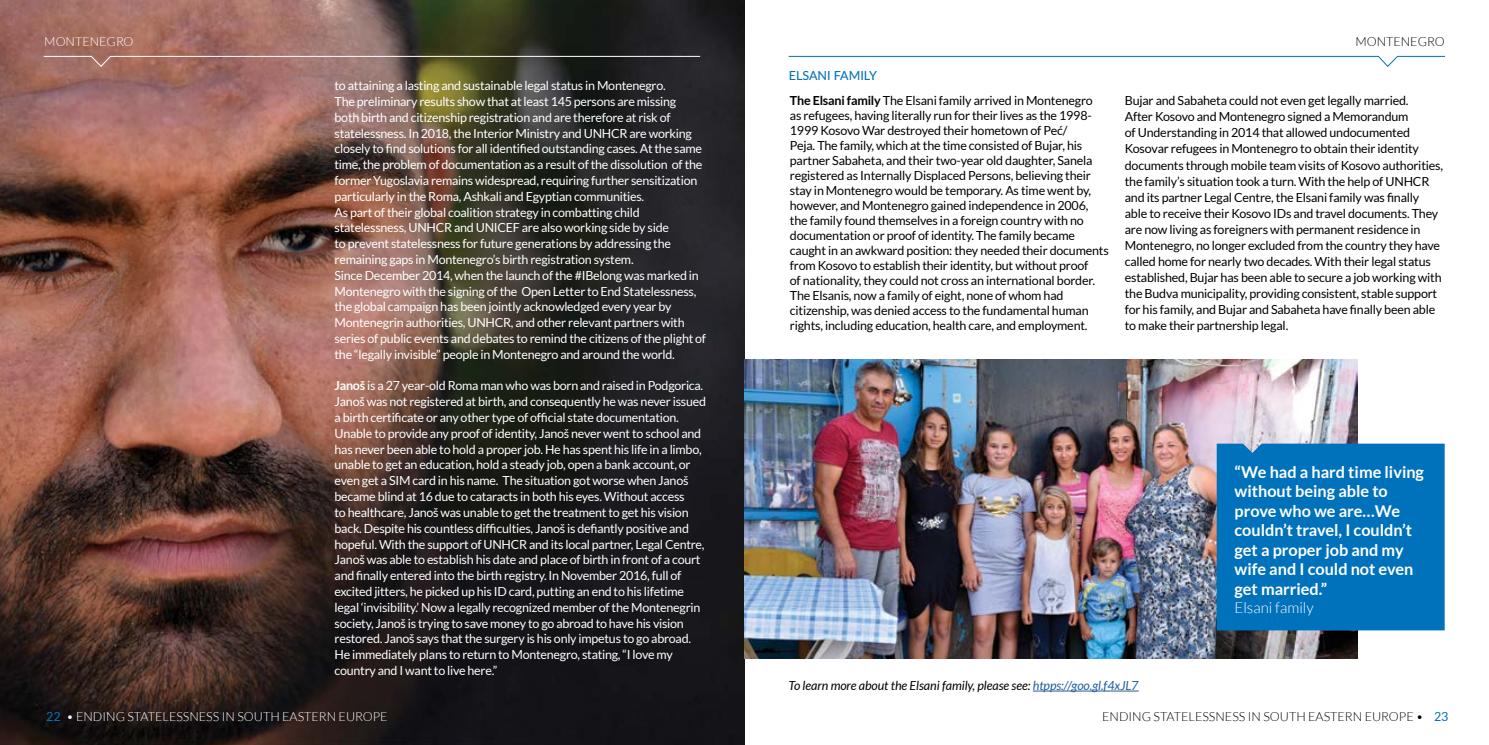
<style>
.page{position:relative;width:1489px;height:745px;background:#fff}
.page>*{position:absolute;margin:0;border:0;box-sizing:border-box;transform-origin:0 0}
.t1{font:700 16.25px/19.5px "Lato";color:#fff}
.t2{font:300 15px "Lato";color:#fff}
.t3{font:12.5px/15.8px "Lato";letter-spacing:-.02em;color:#fff}
.t4{font:12.5px/15px "Lato";letter-spacing:-.015em;color:#000}
.t5{font:italic 12.5px "Lato";letter-spacing:-.005em;color:#000101}
.t6{font:300 12.5px "Lato";color:#000}
.t7{font:300 12.5px "Lato";color:#fff}
.t8{font:500 12.5px "Lato";color:#0072bc}
.s1{font-weight:700}
.s2{font-weight:400;color:#0072bc}
.s3{color:#215e9e}
</style>
<div class="page">
<svg style="left:788px;top:56px;width:657px;height:11px"></svg>
<img style="left:0;top:0;width:744px;height:744px">
<img style="left:744px;top:359px;width:613px;height:299px">
<div style="left:1216px;top:443px;width:228px;height:187px;background:#0072bc"></div>
<svg style="left:43px;top:56px;width:657px;height:11px;background:#7a6158"></svg>
<hr style="left:1032px;top:690px;width:106px;height:1px;background:#215e9e">
<p class="t7" style="left:44px;top:35px;width:91px">MONTENEGRO</p>
<p class="t3" style="left:334px;top:78px;width:373px">to attaining a lasting and sustainable legal status in Montenegro.<br>The preliminary results show that at least 145 persons are missing<br>both birth and citizenship registration and are therefore at risk of statelessness. In 2018, the Interior Ministry and UNHCR are working closely to find solutions for all identified outstanding cases. At the same time, the problem of documentation as a result of the dissolution of the former Yugoslavia remains widespread, requiring further sensitization particularly in the Roma, Ashkali and Egyptian communities.<br>As part of their global coalition strategy in combatting child statelessness, UNHCR and UNICEF are also working side by side<br>to prevent statelessness for future generations by addressing the remaining gaps in Montenegro’s birth registration system.<br>Since December 2014, when the launch of the #IBelong was marked in Montenegro with the signing of the Open Letter to End Statelessness, the global campaign has been jointly acknowledged every year by Montenegrin authorities, UNHCR, and other relevant partners with series of public events and debates to remind the citizens of the plight of the “legally invisible” people in Montenegro and around the world.</p>
<p class="t3" style="left:334px;top:377px;width:373px"><span class="s1">Janoš</span> is a 27 year-old Roma man who was born and raised in Podgorica.<br>Janoš was not registered at birth, and consequently he was never issued a birth certificate or any other type of official state documentation.<br>Unable to provide any proof of identity, Janoš never went to school and has never been able to hold a proper job. He has spent his life in a limbo, unable to get an education, hold a steady job, open a bank account, or even get a SIM card in his name. The situation got worse when Janoš became blind at 16 due to cataracts in both his eyes. Without access<br>to healthcare, Janoš was unable to get the treatment to get his vision back. Despite his countless difficulties, Janoš is defiantly positive and hopeful. With the support of UNHCR and its local partner, Legal Centre, Janoš was able to establish his date and place of birth in front of a court and finally entered into the birth registry. In November 2016, full of excited jitters, he picked up his ID card, putting an end to his lifetime legal ‘invisibility.’ Now a legally recognized member of the Montenegrin society, Janoš is trying to save money to go abroad to have his vision restored. Janoš says that the surgery is his only impetus to go abroad.<br>He immediately plans to return to Montenegro, stating, “I love my country and I want to live here.”</p>
<p class="t7" style="left:46px;top:709px;width:343px"><span class="s2">22</span> • ENDING STATELESSNESS IN SOUTH EASTERN EUROPE</p>
<p class="t8" style="left:788px;top:67px;width:90px">ELSANI FAMILY</p>
<p class="t6" style="left:1355px;top:35px;width:91px">MONTENEGRO</p>
<p class="t4" style="left:789px;top:93px;width:320px"><span class="s1">The Elsani family</span> The Elsani family arrived in Montenegro<br>as refugees, having literally run for their lives as the 1998- 1999 Kosovo War destroyed their hometown of Peć/<br>Peja. The family, which at the time consisted of Bujar, his partner Sabaheta, and their two-year old daughter, Sanela registered as Internally Displaced Persons, believing their stay in Montenegro would be temporary. As time went by, however, and Montenegro gained independence in 2006, the family found themselves in a foreign country with no documentation or proof of identity. The family became caught in an awkward position: they needed their documents from Kosovo to establish their identity, but without proof<br>of nationality, they could not cross an international border.<br>The Elsanis, now a family of eight, none of whom had citizenship, was denied access to the fundamental human rights, including education, health care, and employment.</p>
<p class="t4" style="left:1124px;top:92px;width:320px;line-height:16.1px">Bujar and Sabaheta could not even get legally married.<br>After Kosovo and Montenegro signed a Memorandum<br>of Understanding in 2014 that allowed undocumented Kosovar refugees in Montenegro to obtain their identity documents through mobile team visits of Kosovo authorities, the family’s situation took a turn. With the help of UNHCR and its partner Legal Centre, the Elsani family was finally able to receive their Kosovo IDs and travel documents. They are now living as foreigners with permanent residence in Montenegro, no longer excluded from the country they have called home for nearly two decades. With their legal status established, Bujar has been able to secure a job working with the Budva municipality, providing consistent, stable support for his family, and Bujar and Sabaheta have finally been able to make their partnership legal.</p>
<p class="t5" style="left:788px;top:678px;width:351px">To learn more about the Elsani family, please see: <span class="s3">htpps://goo.gl.f4xJL7</span></p>
<h1 class="t1" style="left:1234px;top:461px;width:191px">“We had a hard time living without being able to prove who we are…We couldn’t travel, I couldn’t get a proper job and my wife and I could not even get married.”</h1>
<p class="t2" style="left:1234px;top:599px;width:81px">Elsani family</p>
<p class="t6" style="left:1102px;top:709px;width:348px">ENDING STATELESSNESS IN SOUTH EASTERN EUROPE • <span class="s2">23</span></p>
</div>
